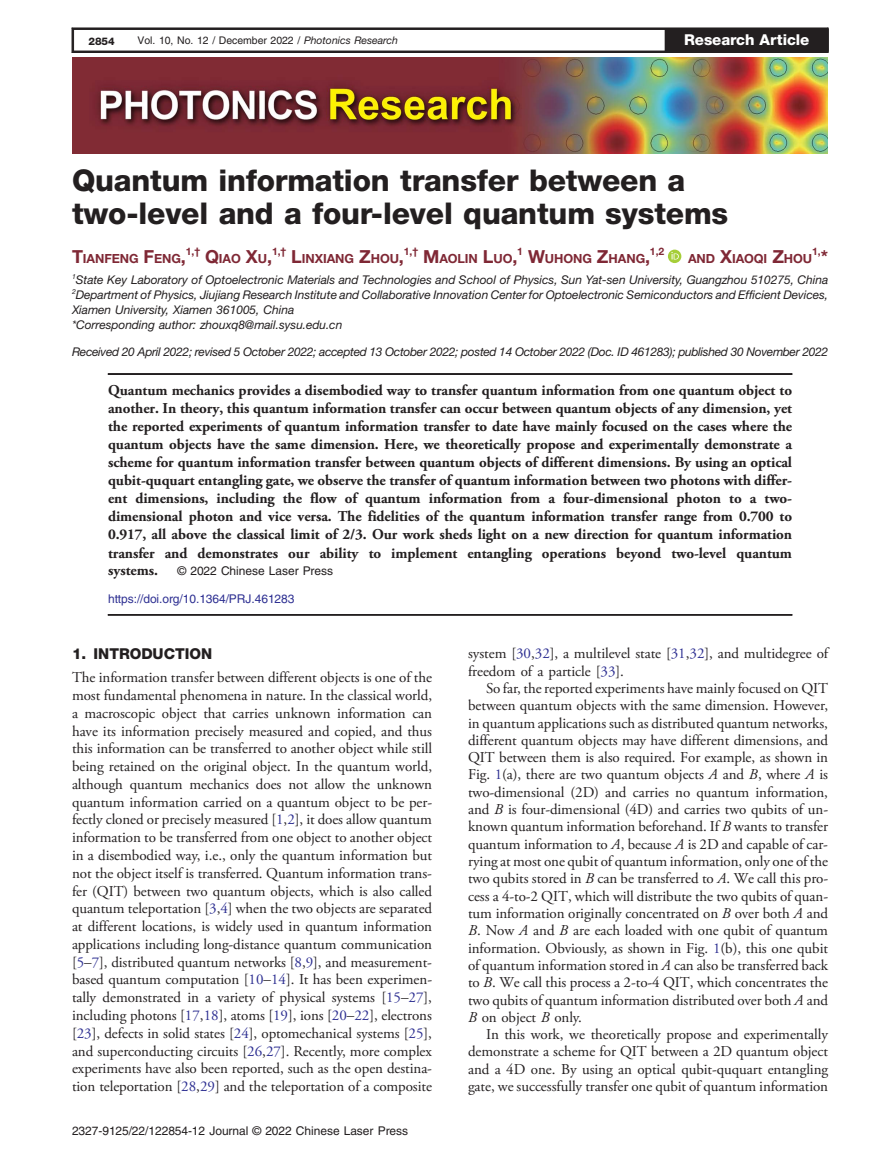
<style>
.page{position:relative;width:891px;height:1175px;background:#fff}
.page>*{position:absolute;margin:0;border:0;box-sizing:border-box;transform-origin:0 0}
.t1{font:30px/33px "Adv O Tfbba 3 ace.B";color:#231f20}
.t2{font:15px/17.7px "Adv OT635 f 2 c 37";color:#231f20;text-align:justify}
.t3{font:15px/18px "Adv OT97231 e 80.B";color:#231f20;text-align:justify}
.t4{font:15px "Adv O Tfbba 3 ace.B";color:#fff}
.t5{font:15px "Adv O Tfbba 3 ace.B";color:#231f20}
.t6{font:12.6px "Adv OT34 fe 1490.B";color:#7f2835}
.t7{font:12px/15px "Adv TT5 e 880 a 50.I";letter-spacing:-.02em;color:#231f20;text-align:justify}
.t8{font:12px "Adv T Tc 31 abc 20";color:#231f20}
.t9{font:12px "Adv OT3 a 037357.I";color:#231f20}
.t10{font:12px "Adv T Tc 31 abc 20";color:#2e3092}
.t11{font:10.5px "Adv T Tc 31 abc 20";color:#231f20}
.t12{font:10.5px "Adv O Tfbba 3 ace.B";color:#231f20}
.t13{font:10.35px "Adv OT34 fe 1490.B";color:#7f2835}
.s1{font-family:"Adv TT5 e 880 a 50.I"}
.s2{font-size:18px}
.s3{color:#2e3092}
.s4{font-family:"Adv TT8608 a 8 d 1"}
.s5{font-family:"Adv TT80 ef 8 ba 2.I"}
</style>
<div class="page">
<svg style="left:668px;top:250px;width:13px;height:13px"></svg>
<svg style="left:671px;top:252px;width:8px;height:7px"></svg>
<hr style="left:108px;top:373px;width:684px;height:1px;background:#231f20">
<hr style="left:108px;top:614px;width:684px;height:1px;background:#231f20">
<img style="left:72px;top:57px;width:756px;height:97px">
<svg style="left:71px;top:27px;width:758px;height:26px"></svg>
<div style="left:665px;top:29px;width:163px;height:22px;background:#231f20"></div>
<p class="t12" style="left:89px;top:37px;width:28px">2854</p>
<p class="t11" style="left:137px;top:36px;width:262px">Vol. 10, No. 12 / December 2022 / <span class="s1">Photonics Research</span></p>
<p class="t4" style="left:684px;top:35px;width:127px">Research Article</p>
<h1 class="t1" style="left:72px;top:166px;width:658px">Quantum information transfer between a two-level and a four-level quantum systems</h1>
<p class="t6" style="left:72px;top:251px;width:594px"><span class="s2">T</span>IANFENG <span class="s2">F</span>ENG<span class="s2">,</span><sup>1,</sup><sup>†</sup> <span class="s2">Q</span>IAO <span class="s2">X</span>U<span class="s2">,</span><sup>1,</sup><sup>†</sup> <span class="s2">L</span>INXIANG <span class="s2">Z</span>HOU<span class="s2">,</span><sup>1,</sup><sup>†</sup> <span class="s2">M</span>AOLIN <span class="s2">L</span>UO<span class="s2">,</span><sup>1</sup> <span class="s2">W</span>UHONG <span class="s2">Z</span>HANG<span class="s2">,</span><sup>1,2</sup></p>
<p class="t6" style="left:688px;top:251px;width:126px">AND <span class="s2">X</span>IAOQI <span class="s2">Z</span>HOU</p>
<p class="t13" style="left:812px;top:246px;width:17px">1,<span class="s2">*</span></p>
<p class="t7" style="left:72px;top:273px;width:758px"><sup>1</sup>State Key Laboratory of Optoelectronic Materials and Technologies and School of Physics, Sun Yat-sen University, Guangzhou 510275, China <sup>2</sup>Department of Physics, Jiujiang Research Institute and Collaborative Innovation Center for Optoelectronic Semiconductors and Efficient Devices, Xiamen University, Xiamen 361005, China</p>
<p class="t9" style="left:72px;top:320px;width:272px">*Corresponding author: zhouxq8@mail.sysu.edu.cn</p>
<p class="t7" style="left:72px;top:345px;width:758px">Received 20 April 2022; revised 5 October 2022; accepted 13 October 2022; posted 14 October 2022 (Doc. ID 461283); published 30 November 2022</p>
<p class="t3" style="left:108px;top:383px;width:685px">Quantum mechanics provides a disembodied way to transfer quantum information from one quantum object to another. In theory, this quantum information transfer can occur between quantum objects of any dimension, yet the reported experiments of quantum information transfer to date have mainly focused on the cases where the quantum objects have the same dimension. Here, we theoretically propose and experimentally demonstrate a scheme for quantum information transfer between quantum objects of different dimensions. By using an optical qubit-ququart entangling gate, we observe the transfer of quantum information between two photons with differ&shy;ent dimensions, including the flow of quantum information from a four-dimensional photon to a two&shy;dimensional photon and vice versa. The fidelities of the quantum information transfer range from 0.700 to 0.917, all above the classical limit of 2/3. Our work sheds light on a new direction for quantum information transfer and demonstrates our ability to implement entangling operations beyond two-level quantum systems.</p>
<p class="t8" style="left:177px;top:567px;width:157px">© 2022 Chinese Laser Press</p>
<p class="t10" style="left:108px;top:594px;width:188px">https://doi.org/10.1364/PRJ.461283</p>
<p class="t5" style="left:72px;top:648px;width:142px">1. INTRODUCTION</p>
<p class="t2" style="left:72px;top:670px;width:362px">The information transfer between different objects is one of the most fundamental phenomena in nature. In the classical world, a macroscopic object that carries unknown information can have its information precisely measured and copied, and thus this information can be transferred to another object while still being retained on the original object. In the quantum world, although quantum mechanics does not allow the unknown quantum information carried on a quantum object to be per&shy;fectly cloned or precisely measured [<span class="s3">1</span>,<span class="s3">2</span>], it does allow quantum information to be transferred from one object to another object in a disembodied way, i.e., only the quantum information but not the object itself is transferred. Quantum information trans&shy;fer (QIT) between two quantum objects, which is also called quantum teleportation [<span class="s3">3</span>,<span class="s3">4</span>] when the two objects are separated at different locations, is widely used in quantum information applications including long-distance quantum communication [<span class="s3">5</span><span class="s4">–</span><span class="s3">7</span>], distributed quantum networks [<span class="s3">8</span>,<span class="s3">9</span>], and measurement&shy;based quantum computation [<span class="s3">10</span><span class="s4">–</span><span class="s3">14</span>]. It has been experimen&shy;tally demonstrated in a variety of physical systems [<span class="s3">15</span><span class="s4">–</span><span class="s3">27</span>], including photons [<span class="s3">17</span>,<span class="s3">18</span>], atoms [<span class="s3">19</span>], ions [<span class="s3">20</span><span class="s4">–</span><span class="s3">22</span>], electrons [<span class="s3">23</span>], defects in solid states [<span class="s3">24</span>], optomechanical systems [<span class="s3">25</span>], and superconducting circuits [<span class="s3">26</span>,<span class="s3">27</span>]. Recently, more complex experiments have also been reported, such as the open destina&shy;tion teleportation [<span class="s3">28</span>,<span class="s3">29</span>] and the teleportation of a composite</p>
<p class="t8" style="left:72px;top:1125px;width:338px">2327-9125/22/122854-12 Journal © 2022 Chinese Laser Press</p>
<p class="t2" style="left:468px;top:646px;width:361px;line-height:17.2px">system [<span class="s3">30</span>,<span class="s3">32</span>], a multilevel state [<span class="s3">31</span>,<span class="s3">32</span>], and multidegree of freedom of a particle [<span class="s3">33</span>].</p>
<p class="t2" style="left:468px;top:681px;width:362px;line-height:17.2px;text-indent:18px">So far, the reported experiments have mainly focused on QIT between quantum objects with the same dimension. However, in quantum applications such as distributed quantum networks, different quantum objects may have different dimensions, and QIT between them is also required. For example, as shown in Fig. <span class="s3">1</span>(a), there are two quantum objects <span class="s5">A</span> and <span class="s5">B</span>, where <span class="s5">A</span> is two-dimensional (2D) and carries no quantum information, and <span class="s5">B</span> is four-dimensional (4D) and carries two qubits of un&shy;known quantum information beforehand. If <span class="s5">B</span> wants to transfer quantum information to <span class="s5">A</span>, because <span class="s5">A</span> is 2D and capable of car&shy;rying at most one qubit of quantum information, only one of the two qubits stored in <span class="s5">B</span> can be transferred to <span class="s5">A</span>. We call this pro&shy;cess a 4-to-2 QIT, which will distribute the two qubits of quan&shy;tum information originally concentrated on <span class="s5">B</span> over both <span class="s5">A</span> and <span class="s5">B</span>. Now <span class="s5">A</span> and <span class="s5">B</span> are each loaded with one qubit of quantum information. Obviously, as shown in Fig. <span class="s3">1</span>(b), this one qubit of quantum information stored in <span class="s5">A</span> can also be transferred back to <span class="s5">B</span>. We call this process a 2-to-4 QIT, which concentrates the two qubits of quantum information distributed over both <span class="s5">A</span> and <span class="s5">B</span> on object <span class="s5">B</span> only.</p>
<p class="t2" style="left:468px;top:1027px;width:362px;line-height:17.2px;text-indent:18px">In this work, we theoretically propose and experimentally demonstrate a scheme for QIT between a 2D quantum object and a 4D one. By using an optical qubit-ququart entangling gate, we successfully transfer one qubit of quantum information</p>
</div>
